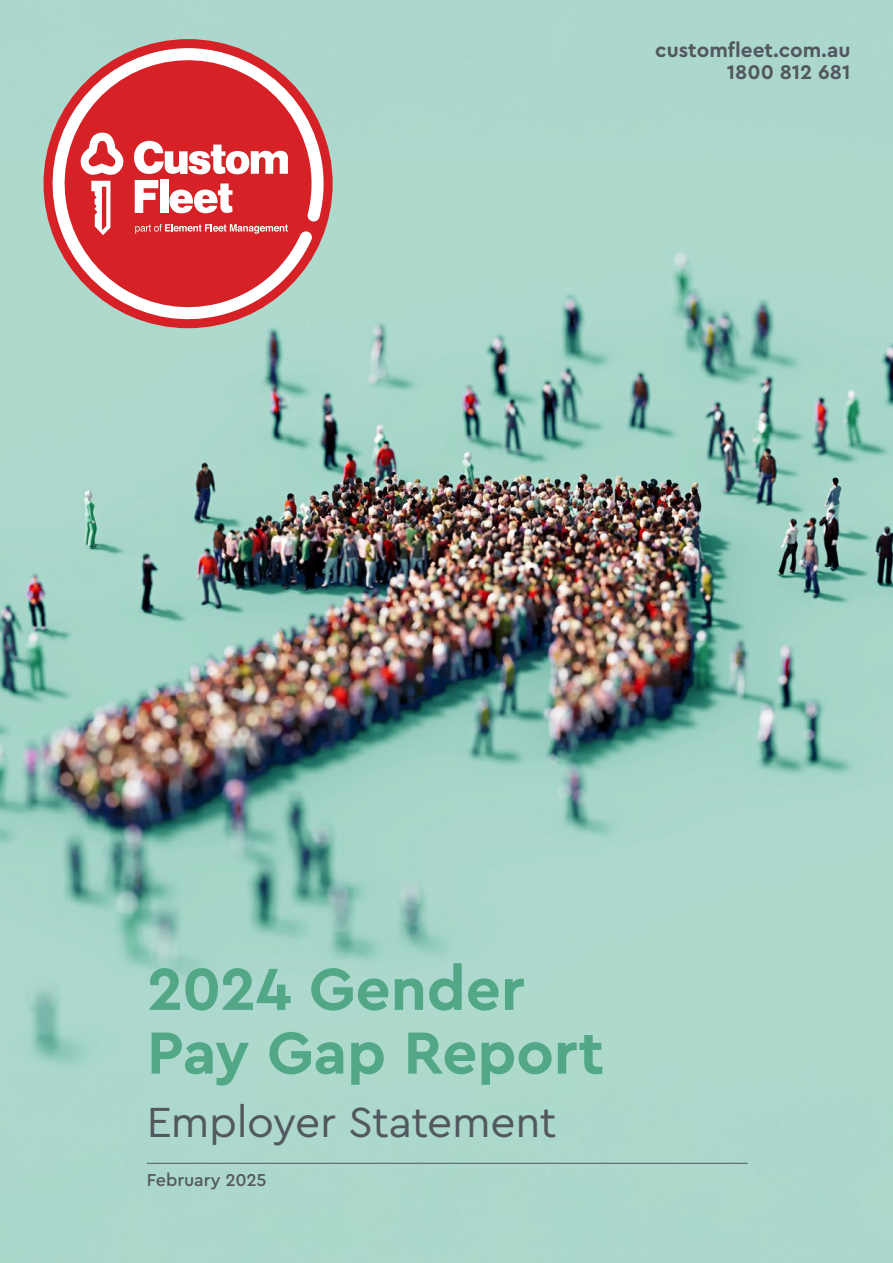
<style>
.page{position:relative;width:893px;height:1263px;background:#fff}
.page>*{position:absolute;margin:0;border:0;box-sizing:border-box;transform-origin:0 0}
.t1{font:700 62.1px/63.8px "Cera Pro";letter-spacing:-.005em;color:#52a886}
.t2{font:44.1px "Cera Pro";letter-spacing:-.01em;color:#53585f}
.t3{font:700 20.85px/21.3px "Cera Pro";color:#53585f;text-align:right}
.t4{font:500 18px "Cera Pro";letter-spacing:-.01em;color:#53585f}
</style>
<div class="page">
<img style="left:0;top:0;width:893px;height:1263px">
<hr style="left:147px;top:1163px;width:601px;height:1px;background:#53585f">
<svg style="left:48px;top:48px;width:277px;height:276px;fill:#d62126"></svg>
<svg style="left:77px;top:132px;width:211px;height:103px"></svg>
<p class="t3" style="left:655px;top:39px;width:197px">customfleet.com.au<br>1800 812 681</p>
<h1 class="t1" style="left:147px;top:954px;width:459px">2024 Gender<br>Pay Gap Report</h1>
<h2 class="t2" style="left:147px;top:1093px;width:411px">Employer Statement</h2>
<p class="t4" style="left:147px;top:1168px;width:121px">February 2025</p>
</div>
